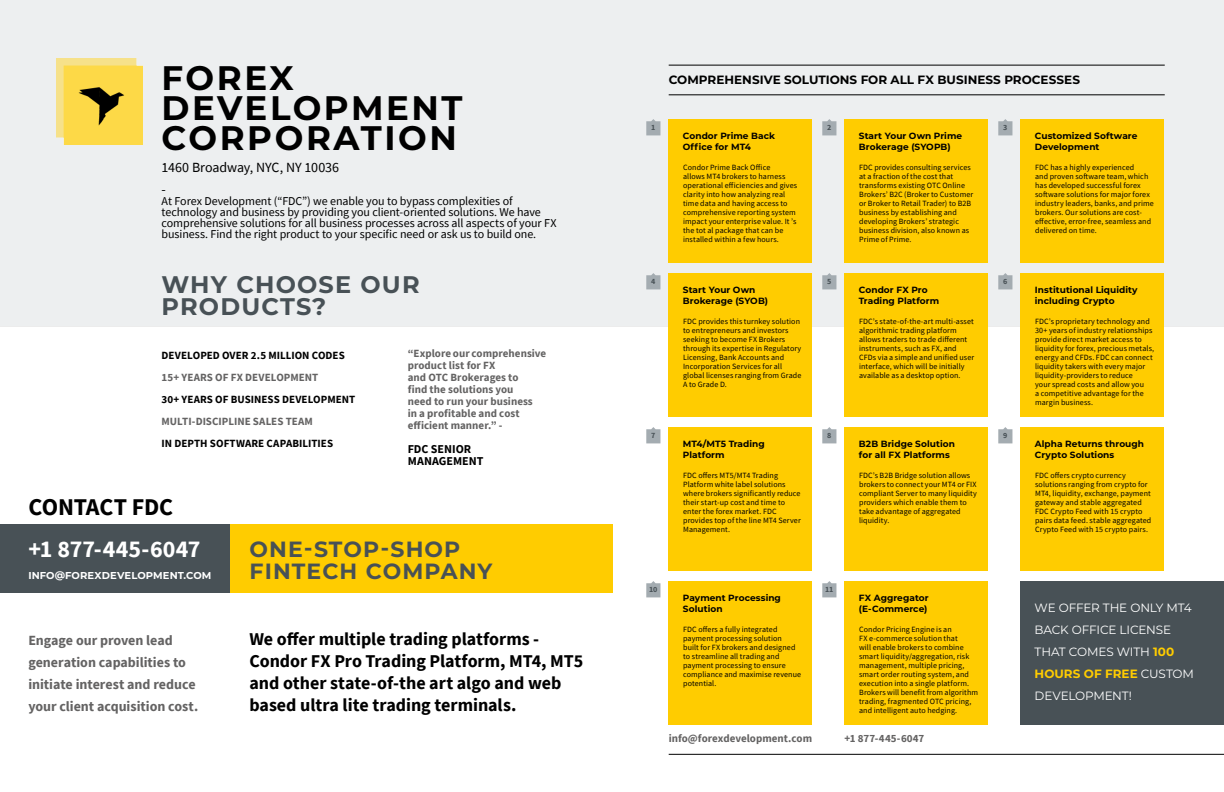
<style>
.page{position:relative;width:1224px;height:792px;background:#fff}
.page>*{position:absolute;margin:0;border:0;box-sizing:border-box;transform-origin:0 0}
.t1{font:700 34px/30px "Montserrat";letter-spacing:.075em;color:#000}
.t2{font:700 24px/22px "Montserrat";letter-spacing:.05em;color:#485156}
.t3{font:700 24px "Source Sans Pro";color:#fff}
.t4{font:700 24px "Source Sans Pro";letter-spacing:-.01em;color:#000}
.t5{font:700 22px/22px "Montserrat";letter-spacing:.05em;color:#485156}
.t6{font:700 18px/22px "Source Sans Pro";letter-spacing:-.005em;color:#000}
.t7{font:700 14px/22px "Source Sans Pro";letter-spacing:-.005em;color:#646363}
.t8{font:14px/22px "Source Sans Pro";letter-spacing:-.005em;color:#000}
.t9{font:12px/11px "Source Sans Pro";letter-spacing:-.005em;color:#000}
.t10{font:12px/22px "Montserrat";letter-spacing:-.015em;color:#fff}
.t11{font:700 12px "Montserrat";color:#000}
.t12{font:700 12px/12px "Source Sans Pro";color:#000}
.t13{font:700 11px/12px "Source Sans Pro";letter-spacing:.005em;color:#646363}
.t14{font:700 11px "Source Sans Pro";letter-spacing:.005em;color:#000}
.t15{font:700 10px "Montserrat";letter-spacing:.01em;color:#fff}
.t16{font:700 9px/11px "Montserrat";letter-spacing:.005em;color:#000}
.t17{font:8px/9px "Source Sans Pro";letter-spacing:.01em;color:#000}
.t18{font:700 8px "Source Sans Pro";color:#485156}
.s1{font-weight:700;color:#fc0}
</style>
<div class="page">
<div style="left:612px;top:0;width:612px;height:326px;background:#edeff0"></div>
<div style="left:0;top:0;width:612px;height:326px;background:#edeff0"></div>
<img style="left:57px;top:58px;width:86px;height:86px">
<div style="left:139px;top:524px;width:473px;height:68px;background:#fc0"></div>
<div style="left:1px;top:524px;width:229px;height:68px;background:#485156"></div>
<hr style="left:669px;top:95px;width:496px;height:1px;background:#000">
<hr style="left:669px;top:65px;width:496px;height:1px;background:#000">
<hr style="left:669px;top:754px;width:555px;height:1px;background:#000">
<div style="left:1020px;top:581px;width:204px;height:143px;background:#485156"></div>
<svg style="left:646px;top:119px;width:14px;height:16px"></svg>
<div style="left:669px;top:119px;width:143px;height:143px;background:#fc0"></div>
<svg style="left:822px;top:119px;width:14px;height:16px"></svg>
<div style="left:845px;top:119px;width:143px;height:143px;background:#fc0"></div>
<svg style="left:998px;top:119px;width:14px;height:16px"></svg>
<div style="left:1021px;top:119px;width:143px;height:143px;background:#fc0"></div>
<svg style="left:646px;top:273px;width:14px;height:16px"></svg>
<div style="left:669px;top:273px;width:143px;height:143px;background:#fc0"></div>
<svg style="left:822px;top:273px;width:14px;height:16px"></svg>
<div style="left:845px;top:273px;width:143px;height:143px;background:#fc0"></div>
<svg style="left:998px;top:273px;width:14px;height:16px"></svg>
<div style="left:1021px;top:273px;width:143px;height:143px;background:#fc0"></div>
<svg style="left:646px;top:427px;width:14px;height:16px"></svg>
<div style="left:669px;top:427px;width:143px;height:143px;background:#fc0"></div>
<svg style="left:822px;top:427px;width:14px;height:16px"></svg>
<div style="left:845px;top:427px;width:143px;height:143px;background:#fc0"></div>
<svg style="left:998px;top:427px;width:14px;height:16px"></svg>
<div style="left:1021px;top:427px;width:143px;height:143px;background:#fc0"></div>
<svg style="left:646px;top:581px;width:14px;height:16px"></svg>
<div style="left:669px;top:581px;width:143px;height:143px;background:#fc0"></div>
<svg style="left:822px;top:581px;width:14px;height:16px"></svg>
<div style="left:845px;top:581px;width:143px;height:143px;background:#fc0"></div>
<h1 class="t1" style="left:162px;top:61px;width:134px">FOREX</h1>
<h3 class="t11" style="left:669px;top:71px;width:413px">COMPREHENSIVE SOLUTIONS FOR ALL FX BUSINESS PROCESSES</h3>
<h1 class="t1" style="left:162px;top:91px;width:302px">DEVELOPMENT<br>CORPORATION</h1>
<h3 class="t8" style="left:162px;top:156px;width:179px">1460 Broadway, NYC, NY 10036 -</h3>
<p class="t9" style="left:162px;top:195px;width:396px">At Forex Development (“FDC”) we enable you to bypass complexities of technology and business by providing you client-oriented solutions. We have comprehensive solutions for all business processes across all aspects of your FX business. Find the right product to your specific need or ask us to build one.</p>
<p class="t18" style="left:827px;top:122px;width:6px">2</p>
<p class="t18" style="left:1003px;top:122px;width:6px">3</p>
<p class="t18" style="left:651px;top:122px;width:6px">1</p>
<p class="t16" style="left:683px;top:129px;width:94px">Condor Prime Back<br>Office for MT4</p>
<p class="t17" style="left:683px;top:163px;width:116px">Condor Prime Back Office<br>allows MT4 brokers to harness operational efficiencies and gives clarity into how analyzing real time data and having access to comprehensive reporting system impact your enterprise value. It ’s the tot al package that can be installed within a few hours.</p>
<p class="t16" style="left:859px;top:129px;width:105px">Start Your Own Prime<br>Brokerage (SYOPB)</p>
<p class="t17" style="left:859px;top:163px;width:116px">FDC provides consulting services at a fraction of the cost that transforms existing OTC Online<br>Brokers’ B2C (Broker to Customer or Broker to Retail Trader) to B2B business by establishing and developing Brokers’ strategic business division, also known as<br>Prime of Prime.</p>
<p class="t16" style="left:1035px;top:129px;width:104px">Customized Software<br>Development</p>
<p class="t17" style="left:1035px;top:163px;width:120px">FDC has a highly experienced<br>and proven software team, which has developed successful forex software solutions for major forex industry leaders, banks, and prime brokers. Our solutions are cost&shy;effective, error-free, seamless and delivered on time.</p>
<h2 class="t2" style="left:162px;top:272px;width:260px">WHY CHOOSE OUR<br>PRODUCTS?</h2>
<h3 class="t14" style="left:162px;top:347px;width:185px">DEVELOPED OVER 2.5 MILLION CODES</h3>
<h3 class="t13" style="left:162px;top:371px;width:158px">15+ YEARS OF FX DEVELOPMENT</h3>
<h3 class="t14" style="left:162px;top:391px;width:195px">30+ YEARS OF BUSINESS DEVELOPMENT</h3>
<h3 class="t13" style="left:162px;top:415px;width:153px">MULTI-DISCIPLINE SALES TEAM</h3>
<h3 class="t14" style="left:162px;top:435px;width:173px">IN DEPTH SOFTWARE CAPABILITIES</h3>
<h3 class="t13" style="left:408px;top:347px;width:140px">“Explore our comprehensive product list for FX<br>and OTC Brokerages to<br>find the solutions you<br>need to run your business<br>in a profitable and cost efficient manner.” -</h3>
<h3 class="t12" style="left:408px;top:443px;width:77px">FDC SENIOR<br>MANAGEMENT</h3>
<h2 class="t4" style="left:28px;top:491px;width:146px">CONTACT FDC</h2>
<h2 class="t3" style="left:28px;top:533px;width:174px">+1 877-445-6047</h2>
<p class="t15" style="left:28px;top:568px;width:185px">INFO@FOREXDEVELOPMENT.COM</p>
<h3 class="t7" style="left:28px;top:629px;width:171px">Engage our proven lead generation capabilities to initiate interest and reduce your client acquisition cost.</h3>
<h3 class="t5" style="left:250px;top:537px;width:244px">ONE-STOP-SHOP<br>FINTECH COMPANY</h3>
<h3 class="t6" style="left:249px;top:627px;width:335px">We offer multiple trading platforms - Condor FX Pro Trading Platform, MT4, MT5 and other state-of-the art algo and web based ultra lite trading terminals.</h3>
<p class="t18" style="left:651px;top:276px;width:6px">4</p>
<p class="t18" style="left:827px;top:276px;width:6px">5</p>
<p class="t18" style="left:1003px;top:276px;width:6px">6</p>
<p class="t16" style="left:683px;top:283px;width:87px">Start Your Own<br>Brokerage (SYOB)</p>
<p class="t17" style="left:683px;top:317px;width:120px">FDC provides this turnkey solution to entrepreneurs and investors seeking to become FX Brokers through its expertise in Regulatory<br>Licensing, Bank Accounts and<br>Incorporation Services for all global licenses ranging from Grade<br>A to Grade D.</p>
<p class="t16" style="left:859px;top:283px;width:82px">Condor FX Pro<br>Trading Platform</p>
<p class="t17" style="left:859px;top:317px;width:117px">FDC’s state-of-the-art multi-asset algorithmic trading platform allows traders to trade different instruments, such as FX, and<br>CFDs via a simple and unified user interface, which will be initially available as a desktop option.</p>
<p class="t18" style="left:651px;top:430px;width:6px">7</p>
<p class="t18" style="left:827px;top:430px;width:6px">8</p>
<p class="t18" style="left:1003px;top:430px;width:6px">9</p>
<p class="t16" style="left:683px;top:437px;width:83px">MT4/MT5 Trading<br>Platform</p>
<p class="t17" style="left:683px;top:471px;width:119px">FDC offers MT5/MT4 Trading<br>Platform white label solutions where brokers significantly reduce their start-up cost and time to enter the forex market. FDC provides top of the line MT4 Server<br>Management.</p>
<p class="t16" style="left:859px;top:437px;width:98px">B2B Bridge Solution for all FX Platforms</p>
<p class="t17" style="left:859px;top:471px;width:119px">FDC’s B2B Bridge solution allows brokers to connect your MT4 or FIX compliant Server to many liquidity providers which enable them to take advantage of aggregated liquidity.</p>
<p class="t18" style="left:649px;top:584px;width:10px">10</p>
<p class="t16" style="left:683px;top:591px;width:100px">Payment Processing<br>Solution</p>
<p class="t17" style="left:683px;top:625px;width:119px">FDC offers a fully integrated payment processing solution<br>built for FX brokers and designed to streamline all trading and payment processing to ensure compliance and maximise revenue potential.</p>
<p class="t18" style="left:825px;top:584px;width:10px">11</p>
<p class="t16" style="left:859px;top:591px;width:71px">FX Aggregator (E-Commerce)</p>
<p class="t17" style="left:859px;top:625px;width:121px">Condor Pricing Engine is an<br>FX e-commerce solution that<br>will enable brokers to combine smart liquidity/aggregation, risk management, multiple pricing, smart order routing system, and execution into a single platform.<br>Brokers will benefit from algorithm trading, fragmented OTC pricing, and intelligent auto hedging.</p>
<h3 class="t13" style="left:669px;top:732px;width:145px">info@forexdevelopment.com</h3>
<h3 class="t13" style="left:844px;top:732px;width:82px">+1 877-445-6047</h3>
<p class="t16" style="left:1035px;top:283px;width:104px">Institutional Liquidity including Crypto</p>
<p class="t17" style="left:1035px;top:317px;width:121px">FDC’s proprietary technology and<br>30+ years of industry relationships provide direct market access to liquidity for forex, precious metals, energy and CFDs. FDC can connect liquidity takers with every major liquidity-providers to reduce<br>your spread costs and allow you<br>a competitive advantage for the margin business.</p>
<p class="t16" style="left:1035px;top:437px;width:111px">Alpha Returns through<br>Crypto Solutions</p>
<p class="t17" style="left:1035px;top:471px;width:118px">FDC offers crypto currency solutions ranging from crypto for<br>MT4, liquidity, exchange, payment gateway and stable aggregated<br>FDC Crypto Feed with 15 crypto pairs data feed. stable aggregated<br>Crypto Feed with 15 crypto pairs.</p>
<h3 class="t10" style="left:1035px;top:596px;width:161px">WE OFFER THE ONLY MT4<br>BACK OFFICE LICENSE<br>THAT COMES WITH <span class="s1">100<br>HOURS OF FREE</span> CUSTOM<br>DEVELOPMENT!</h3>
</div>
